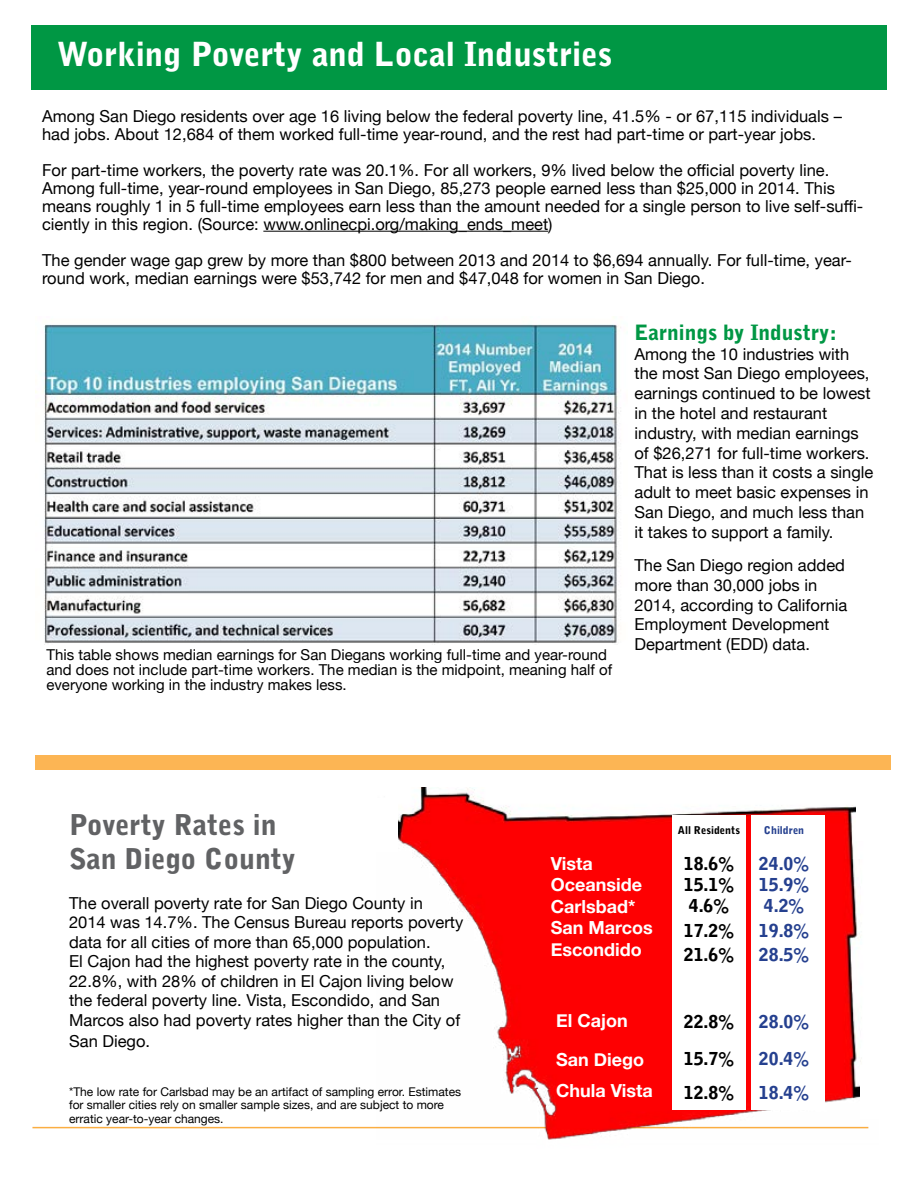
<style>
.page{position:relative;width:918px;height:1188px;background:#fff}
.page>*{position:absolute;margin:0;border:0;box-sizing:border-box;transform-origin:0 0}
.t1{font:900 33px "Bell Gothic Std";color:#fff}
.t2{font:900 28.5px/34.2px "Bell Gothic Std";color:#616264}
.t3{font:900 21px "Bell Gothic Std";color:#009744}
.t4{font:700 18px/21.6px "Helvetica Neue";color:#fff}
.t5{font:900 17.7px/21.3px "Bell Gothic Std";color:#25408f}
.t6{font:900 17.7px/21.3px "Bell Gothic Std";color:#000}
.t7{font:16.5px/19.8px "Helvetica Neue";color:#000}
.t8{font:15px/15px "Helvetica Neue";color:#000}
.t9{font:12px/13.5px "Helvetica Neue";color:#000}
.t10{font:900 10.65px "Bell Gothic Std";color:#000}
.t11{font:900 10.65px "Bell Gothic Std";color:#25408f}
</style>
<div class="page">
<div style="left:31px;top:25px;width:856px;height:65px;background:#009744"></div>
<hr style="left:32px;top:1127px;width:836px;height:1px;background:#fbae42">
<div style="left:36px;top:755px;width:855px;height:15px;background:#fcb554"></div>
<img style="left:36px;top:316px;width:585px;height:327px">
<hr style="left:263px;top:231px;width:285px;height:1px;background:#000">
<img style="left:376px;top:787px;width:493px;height:353px">
<div style="left:672px;top:816px;width:74px;height:294px;background:#fff"></div>
<div style="left:751px;top:815px;width:74px;height:295px;background:#fff"></div>
<div style="left:344px;top:798px;width:54px;height:54px;background:#fff"></div>
<div style="left:857px;top:787px;width:30px;height:54px;background:#fff"></div>
<div style="left:860px;top:1065px;width:53px;height:53px;background:#fff"></div>
<h1 class="t1" style="left:57px;top:34px;width:557px">Working Poverty and Local Industries</h1>
<p class="t7" style="left:42px;top:108px;width:801px;line-height:18px">Among San Diego residents over age 16 living below the federal poverty line, 41.5% - or 67,115 individuals – had jobs. About 12,684 of them worked full-time year-round, and the rest had part-time or part-year jobs.</p>
<p class="t7" style="left:42px;top:162px;width:823px;line-height:18px">For part-time workers, the poverty rate was 20.1%. For all workers, 9% lived below the official poverty line.<br>Among full-time, year-round employees in San Diego, 85,273 people earned less than $25,000 in 2014. This means roughly 1 in 5 full-time employees earn less than the amount needed for a single person to live self-suffi&shy;ciently in this region. (Source: www.onlinecpi.org/making_ends_meet)</p>
<p class="t7" style="left:42px;top:252px;width:811px;line-height:18px">The gender wage gap grew by more than $800 between 2013 and 2014 to $6,694 annually. For full-time, year&shy;round work, median earnings were $53,742 for men and $47,048 for women in San Diego.</p>
<p class="t8" style="left:46px;top:648px;width:567px">This table shows median earnings for San Diegans working full-time and year-round and does not include part-time workers. The median is the midpoint, meaning half of everyone working in the industry makes less.</p>
<p class="t3" style="left:634px;top:320px;width:204px">Earnings by Industry:</p>
<p class="t7" style="left:634px;top:345px;width:240px">Among the 10 industries with the most San Diego employees, earnings continued to be lowest in the hotel and restaurant industry, with median earnings of $26,271 for full-time workers.<br>That is less than it costs a single adult to meet basic expenses in<br>San Diego, and much less than it takes to support a family.</p>
<p class="t7" style="left:634px;top:556px;width:214px">The San Diego region added more than 30,000 jobs in<br>2014, according to California<br>Employment Development<br>Department (EDD) data.</p>
<h2 class="t2" style="left:69px;top:808px;width:229px">Poverty Rates in<br>San Diego County</h2>
<p class="t7" style="left:69px;top:894px;width:396px">The overall poverty rate for San Diego County in 2014 was 14.7%. The Census Bureau reports poverty data for all cities of more than 65,000 population.<br>El Cajon had the highest poverty rate in the county, 22.8%, with 28% of children in El Cajon living below the federal poverty line. Vista, Escondido, and San Marcos also had poverty rates higher than the City of</p>
<p class="t7" style="left:69px;top:1032px;width:82px">San Diego.</p>
<p class="t9" style="left:69px;top:1085px;width:394px">*The low rate for Carlsbad may be an artifact of sampling error. Estimates for smaller cities rely on smaller sample sizes, and are subject to more erratic year-to-year changes.</p>
<p class="t4" style="left:551px;top:853px;width:104px">Vista<br>Oceanside<br>Carlsbad*<br>San Marcos<br>Escondido</p>
<p class="t4" style="left:556px;top:1002px;width:90px;line-height:38.4px">El Cajon<br>San Diego</p>
<p class="t4" style="left:556px;top:1081px;width:98px">Chula Vista</p>
<p class="t10" style="left:678px;top:824px;width:64px">All Residents</p>
<p class="t6" style="left:684px;top:853px;width:52px;text-align:justify">18.6% 15.1% 4.6%</p>
<p class="t6" style="left:684px;top:919px;width:52px;line-height:24.5px">17.2%<br>21.6%</p>
<p class="t11" style="left:764px;top:824px;width:42px">Children</p>
<p class="t5" style="left:759px;top:853px;width:52px;text-align:justify">24.0% 15.9% 4.2%</p>
<p class="t5" style="left:759px;top:919px;width:52px;line-height:24.5px">19.8%<br>28.5%</p>
<p class="t6" style="left:684px;top:1003px;width:52px;line-height:37.3px">22.8%<br>15.7%</p>
<p class="t6" style="left:684px;top:1082px;width:52px">12.8%</p>
<p class="t5" style="left:759px;top:1003px;width:52px;line-height:37.3px">28.0%<br>20.4%</p>
<p class="t5" style="left:759px;top:1082px;width:52px">18.4%</p>
</div>
